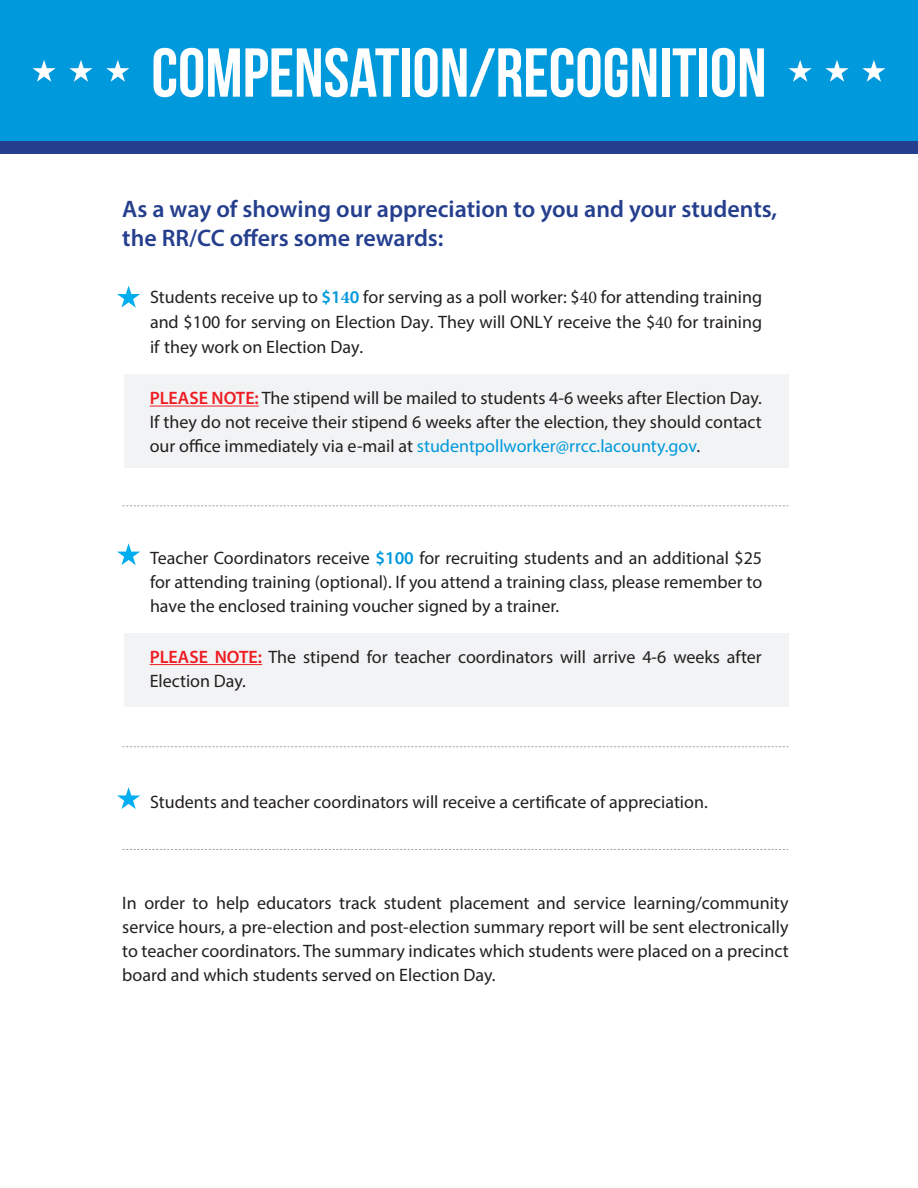
<style>
.page{position:relative;width:918px;height:1188px;background:#fff}
.page>*{position:absolute;margin:0;border:0;box-sizing:border-box;transform-origin:0 0}
.t1{font:69px "Bebas Neue";color:#fff}
.t2{font:600 24px/28.8px "Myriad Pro";color:#253f8e}
.t3{font:18px/24px "Myriad Pro";color:#231f20;text-align:justify}
.s1{font-weight:600;color:#0099dc}
.s2{font-family:"Minion Pro";font-weight:700;color:#0099dc}
.s3{font-family:"Minion Pro"}
.s4{font-weight:600;color:#ee1d23}
.s5{color:#0099dc}
</style>
<div class="page">
<div style="left:124px;top:375px;width:665px;height:93px;background:#f2f3f4"></div>
<div style="left:124px;top:633px;width:665px;height:73px;background:#f2f3f4"></div>
<div style="left:0;top:0;width:918px;height:142px;background:#0099dc"></div>
<div style="left:0;top:142px;width:918px;height:12px;background:#253f8e"></div>
<svg style="left:106px;top:60px;width:23px;height:22px"></svg>
<svg style="left:69px;top:60px;width:24px;height:22px"></svg>
<svg style="left:33px;top:60px;width:23px;height:22px"></svg>
<svg style="left:862px;top:60px;width:23px;height:22px"></svg>
<svg style="left:825px;top:60px;width:24px;height:22px"></svg>
<svg style="left:789px;top:60px;width:23px;height:22px"></svg>
<svg style="left:122px;top:505px;width:667px;height:1px"></svg>
<svg style="left:122px;top:746px;width:667px;height:1px"></svg>
<svg style="left:122px;top:849px;width:667px;height:1px"></svg>
<hr style="left:150px;top:406px;width:109px;height:1px;background:#ee1d23">
<hr style="left:150px;top:664px;width:112px;height:1px;background:#ee1d23">
<svg style="left:117px;top:286px;width:23px;height:22px"></svg>
<svg style="left:117px;top:543px;width:23px;height:22px"></svg>
<svg style="left:117px;top:787px;width:23px;height:22px"></svg>
<p class="t1" style="left:151px;top:35px;width:617px">COMPENSATION/RECOGNITION</p>
<p class="t2" style="left:122px;top:194px;width:657px">As a way of showing our appreciation to you and your students, the RR/CC offers some rewards:</p>
<p class="t3" style="left:150px;top:285px;width:614px;line-height:24.6px">Students receive up to <span class="s1">$1</span><span class="s2">4</span><span class="s1">0</span> for serving as a poll worker: $<span class="s3">40</span> for attending training and $100 for serving on Election Day. They will ONLY receive the $<span class="s3">40</span> for training if they work on Election Day.</p>
<p class="t3" style="left:150px;top:386px;width:614px"><span class="s4">PLEASE NOTE:</span> The stipend will be mailed to students 4-6 weeks after Election Day.<br>If they do not receive their stipend 6 weeks after the election, they should contact our office immediately via e-mail at <span class="s5">studentpollworker@rrcc.lacounty.gov</span>.</p>
<p class="t3" style="left:150px;top:546px;width:614px">Teacher Coordinators receive <span class="s1">$100</span> for recruiting students and an additional $25 for attending training (optional). If you attend a training class, please remember to have the enclosed training voucher signed by a trainer.</p>
<p class="t3" style="left:150px;top:644px;width:614px"><span class="s4">PLEASE NOTE:</span> The stipend for teacher coordinators will arrive 4-6 weeks after<br>Election Day.</p>
<p class="t3" style="left:150px;top:789px;width:559px">Students and teacher coordinators will receive a certificate of appreciation.</p>
<p class="t3" style="left:122px;top:891px;width:668px">In order to help educators track student placement and service learning/community service hours, a pre-election and post-election summary report will be sent electronically to teacher coordinators. The summary indicates which students were placed on a precinct board and which students served on Election Day.</p>
</div>
